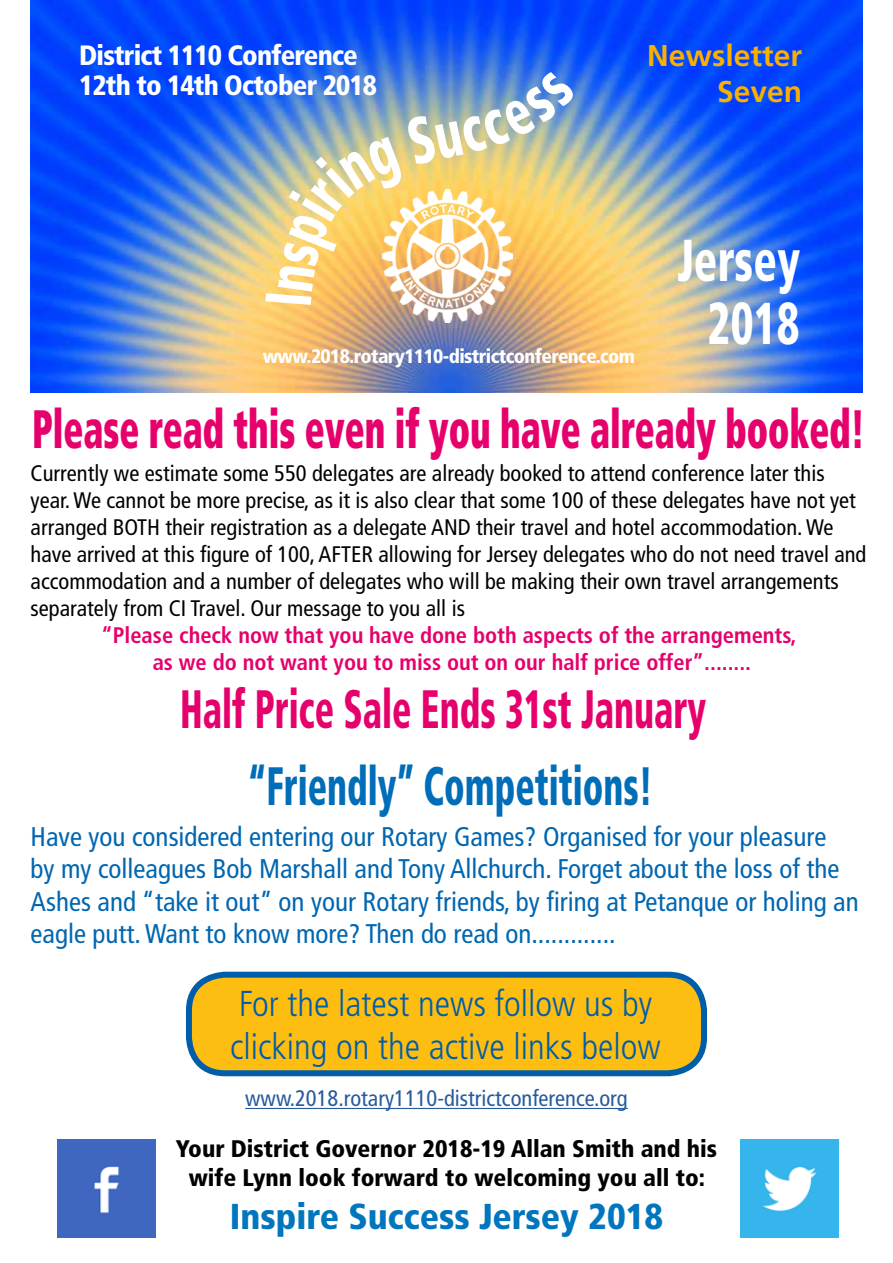
<style>
.page{position:relative;width:893px;height:1263px;background:#fff}
.page>*{position:absolute;margin:0;border:0;box-sizing:border-box;transform-origin:0 0}
.t1{font:900 condensed 58.95px/63px "Frutiger LT Std";letter-spacing:.005em;color:#fff;text-align:center;scale:.74 1}
.t2{font:900 condensed 54px "Frutiger LT Std";color:#e6006c;scale:.67 1}
.t3{font:900 condensed 54px "Frutiger LT Std";color:#e6006c;scale:.67 1}
.t4{font:900 condensed 54px "Frutiger LT Std";color:#006db8;scale:.67 1}
.t5{font:300 condensed 36px/43.2px "Frutiger LT Std";color:#005daa}
.t6{font:900 condensed 36px "Frutiger LT Std";color:#0076be}
.t7{font:700 30px/36px "Frutiger LT Std";color:#f9b000;text-align:right}
.t8{font:900 condensed 27.9px/29.4px "Frutiger LT Std";letter-spacing:-.03em;color:#fff}
.t9{font:condensed 27px/32.4px "Frutiger LT Std";color:#0066b1}
.t10{font:900 condensed 24px/28.8px "Frutiger LT Std";color:#000;text-align:center}
.t11{font:condensed 22.5px/27px "Frutiger LT Std";color:#000}
.t12{font:700 condensed 22.5px/27px "Frutiger LT Std";color:#e6006c;text-align:center}
.t13{font:condensed 22.5px "Frutiger LT Std";color:#275b9b}
.t14{font:900 condensed 19.5px "Frutiger LT Std";letter-spacing:-.03em;color:#fff}
</style>
<div class="page">
<img style="left:31px;top:0;width:831px;height:392px">
<img style="left:382px;top:305px;width:130px;height:17px">
<div style="left:189px;top:975px;width:515px;height:98px;background:#febd11;border-radius:36px"></div>
<div style="left:186px;top:972px;width:521px;height:104px;border:6px solid #005daa;border-radius:36px"></div>
<img style="left:740px;top:1139px;width:99px;height:98px">
<img style="left:58px;top:1139px;width:98px;height:98px">
<hr style="left:245px;top:1108px;width:383px;height:1px;background:#275b9b">
<svg style="left:265px;top:70px;width:311px;height:235px;background:#c7bd97"></svg>
<p class="t8" style="left:79px;top:41px;width:299px">District 1110 Conference<br>12th to 14th October 2018</p>
<h3 class="t7" style="left:647px;top:38px;width:157px">Newsletter<br>Seven</h3>
<p class="t14" style="left:263px;top:344px;width:374px">www.2018.rotary1110-districtconference.com</p>
<h1 class="t1" style="left:677px;top:229px;width:167px">Jersey<br>2018</h1>
<h2 class="t2" style="left:32px;top:396px;width:1244px">Please read this even if you have already booked!</h2>
<p class="t11" style="left:31px;top:460px;width:837px">Currently we estimate some 550 delegates are already booked to attend conference later this year. We cannot be more precise, as it is also clear that some 100 of these delegates have not yet arranged BOTH their registration as a delegate AND their travel and hotel accommodation. We have arrived at this figure of 100, AFTER allowing for Jersey delegates who do not need travel and accommodation and a number of delegates who will be making their own travel arrangements separately from CI Travel. Our message to you all is</p>
<p class="t12" style="left:101px;top:622px;width:697px">“Please check now that you have done both aspects of the arrangements, as we do not want you to miss out on our half price offer”........</p>
<h2 class="t3" style="left:180px;top:676px;width:787px">Half Price Sale Ends 31st January</h2>
<h2 class="t4" style="left:248px;top:754px;width:606px">“Friendly” Competitions!</h2>
<p class="t9" style="left:31px;top:820px;width:830px">Have you considered entering our Rotary Games? Organised for your pleasure<br>by my colleagues Bob Marshall and Tony Allchurch. Forget about the loss of the Ashes and “take it out” on your Rotary friends, by firing at Petanque or holing an eagle putt. Want to know more? Then do read on.............</p>
<h3 class="t5" style="left:230px;top:982px;width:432px">For the latest news follow us by clicking on the active links below</h3>
<p class="t13" style="left:245px;top:1085px;width:384px">www.2018.rotary1110-districtconference.org</p>
<p class="t10" style="left:176px;top:1134px;width:543px">Your District Governor 2018-19 Allan Smith and his wife Lynn look forward to welcoming you all to:</p>
<h3 class="t6" style="left:230px;top:1195px;width:435px">Inspire Success Jersey 2018</h3>
</div>
